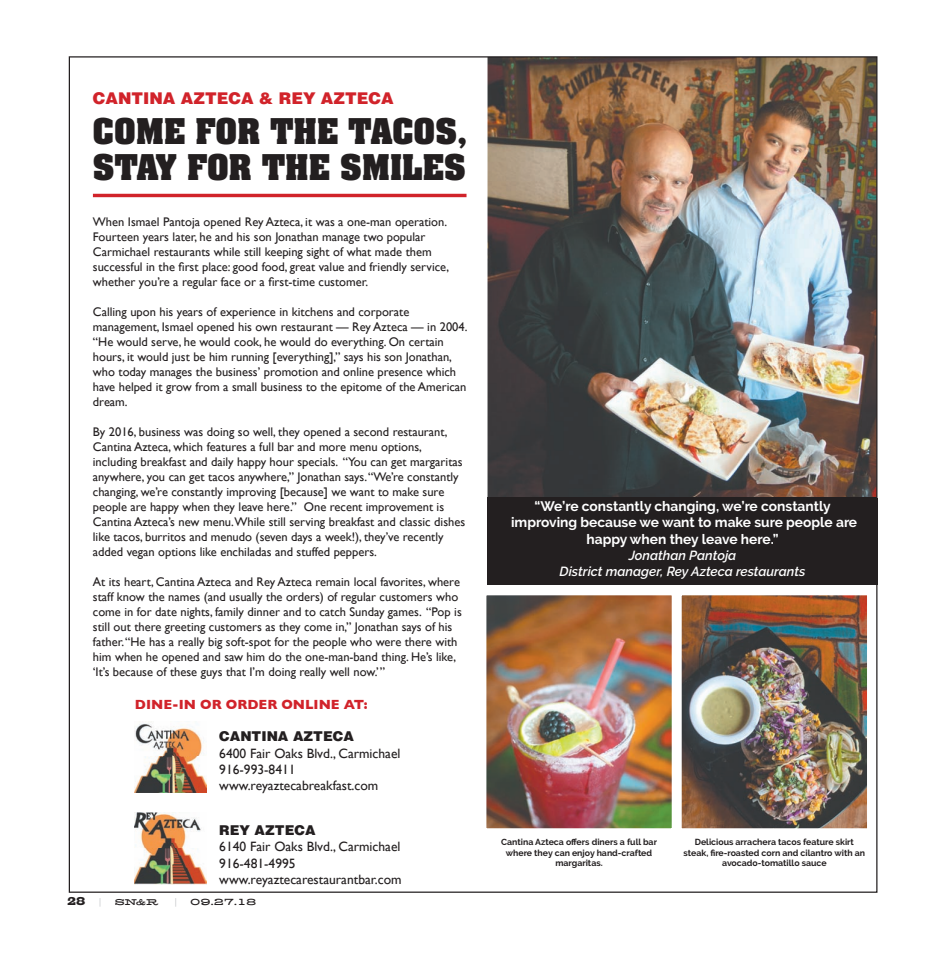
<style>
.page{position:relative;width:945px;height:968px;background:#fff}
.page>*{position:absolute;margin:0;border:0;box-sizing:border-box;transform-origin:0 0}
.t1{font:700 30.25px/36.2px "Aachen";color:#231f20}
.t2{font:900 16.12px "Helvetica";color:#d1232a}
.t3{font:700 13.75px/16.5px "Raleway";color:#fff;text-align:center}
.t4{font:13.5px/16.2px "Gill Sans";color:#231f20}
.t5{font:700 13.5px "Gill Sans";color:#d1232a}
.t6{font:900 13.5px "Helvetica";color:#231f20}
.t7{font:italic 600 13.12px/15.9px "Raleway";color:#fff;text-align:center}
.t8{font:12.5px/15px "Gill Sans";color:#231f20}
.t9{font:12.5px "Hellenic 2 SNR";letter-spacing:.05em;color:#231f20}
.t10{font:11.25px "Giza Five Seven";color:#231f20}
.t11{font:700 8.75px/10.5px "Raleway";color:#231f20;text-align:center}
.s1{font-family:"Bureau Grotesque Three One";font-size:8.75px;color:#b2b3b7}
</style>
<div class="page">
<hr style="left:93px;top:194px;width:374px;height:3px;background:#d1232a">
<img style="left:488px;top:58px;width:388px;height:440px">
<img style="left:488px;top:596px;width:182px;height:231px">
<div style="left:478px;top:586px;width:202px;height:251px;border:9px solid #fff"></div>
<img style="left:683px;top:596px;width:183px;height:231px">
<div style="left:673px;top:586px;width:203px;height:251px;border:9px solid #fff"></div>
<div style="left:488px;top:498px;width:388px;height:86px;background:#231f20"></div>
<img style="left:135px;top:721px;width:71px;height:71px">
<img style="left:135px;top:812px;width:71px;height:72px">
<p class="t2" style="left:93px;top:88px;width:302px">CANTINA AZTECA &amp; REY AZTECA</p>
<h1 class="t1" style="left:93px;top:112px;width:376px">COME FOR THE TACOS,<br>STAY FOR THE SMILES</h1>
<p class="t8" style="left:93px;top:214px;width:358px">When Ismael Pantoja opened Rey Azteca, it was a one-man operation.<br>Fourteen years later, he and his son Jonathan manage two popular Carmichael restaurants while still keeping sight of what made them successful in the first place: good food, great value and friendly service, whether you’re a regular face or a first-time customer.</p>
<p class="t8" style="left:93px;top:304px;width:376px">Calling upon his years of experience in kitchens and corporate management, Ismael opened his own restaurant — Rey Azteca — in 2004. “He would serve, he would cook, he would do everything. On certain hours, it would just be him running [everything],” says his son Jonathan, who today manages the business’ promotion and online presence which have helped it grow from a small business to the epitome of the American dream.</p>
<p class="t8" style="left:93px;top:424px;width:374px">By 2016, business was doing so well, they opened a second restaurant, Cantina Azteca, which features a full bar and more menu options, including breakfast and daily happy hour specials. “You can get margaritas anywhere, you can get tacos anywhere,” Jonathan says. “We’re constantly changing, we’re constantly improving [because] we want to make sure people are happy when they leave here.” One recent improvement is Cantina Azteca’s new menu.While still serving breakfast and classic dishes like tacos, burritos and menudo (seven days a week!), they’ve recently added vegan options like enchiladas and stuffed peppers.</p>
<p class="t8" style="left:93px;top:574px;width:370px">At its heart, Cantina Azteca and Rey Azteca remain local favorites, where staff know the names (and usually the orders) of regular customers who come in for date nights, family dinner and to catch Sunday games. “Pop is still out there greeting customers as they come in,” Jonathan says of his father. “He has a really big soft-spot for the people who were there with him when he opened and saw him do the one-man-band thing. He’s like, ‘It’s because of these guys that I’m doing really well now.’”</p>
<p class="t5" style="left:135px;top:696px;width:234px">DINE-IN OR ORDER ONLINE AT:</p>
<p class="t6" style="left:219px;top:727px;width:136px">CANTINA AZTECA</p>
<p class="t4" style="left:219px;top:744px;width:183px">6400 Fair Oaks Blvd., Carmichael<br>916-993-8411 www.reyaztecabreakfast.com</p>
<p class="t6" style="left:219px;top:821px;width:98px">REY AZTECA</p>
<p class="t4" style="left:219px;top:838px;width:184px">6140 Fair Oaks Blvd., Carmichael<br>916-481-4995 www.reyaztecarestaurantbar.com</p>
<p class="t10" style="left:68px;top:894px;width:19px">28</p>
<p class="t9" style="left:100px;top:895px;width:60px"><span class="s1">|</span> SN&amp;R</p>
<p class="t9" style="left:175px;top:895px;width:82px"><span class="s1">|</span> 09.27.18</p>
<p class="t3" style="left:511px;top:498px;width:348px">“We’re constantly changing, we’re constantly improving because we want to make sure people are happy when they leave here.”</p>
<p class="t7" style="left:560px;top:547px;width:247px">Jonathan Pantoja<br>District manager, Rey Azteca restaurants</p>
<p class="t11" style="left:501px;top:837px;width:157px">Cantina Azteca offers diners a full bar where they can enjoy hand-crafted margaritas.</p>
<p class="t11" style="left:684px;top:837px;width:183px">Delicious arrachera tacos feature skirt steak, fire-roasted corn and cilantro with an avocado-tomatillo sauce</p>
</div>
